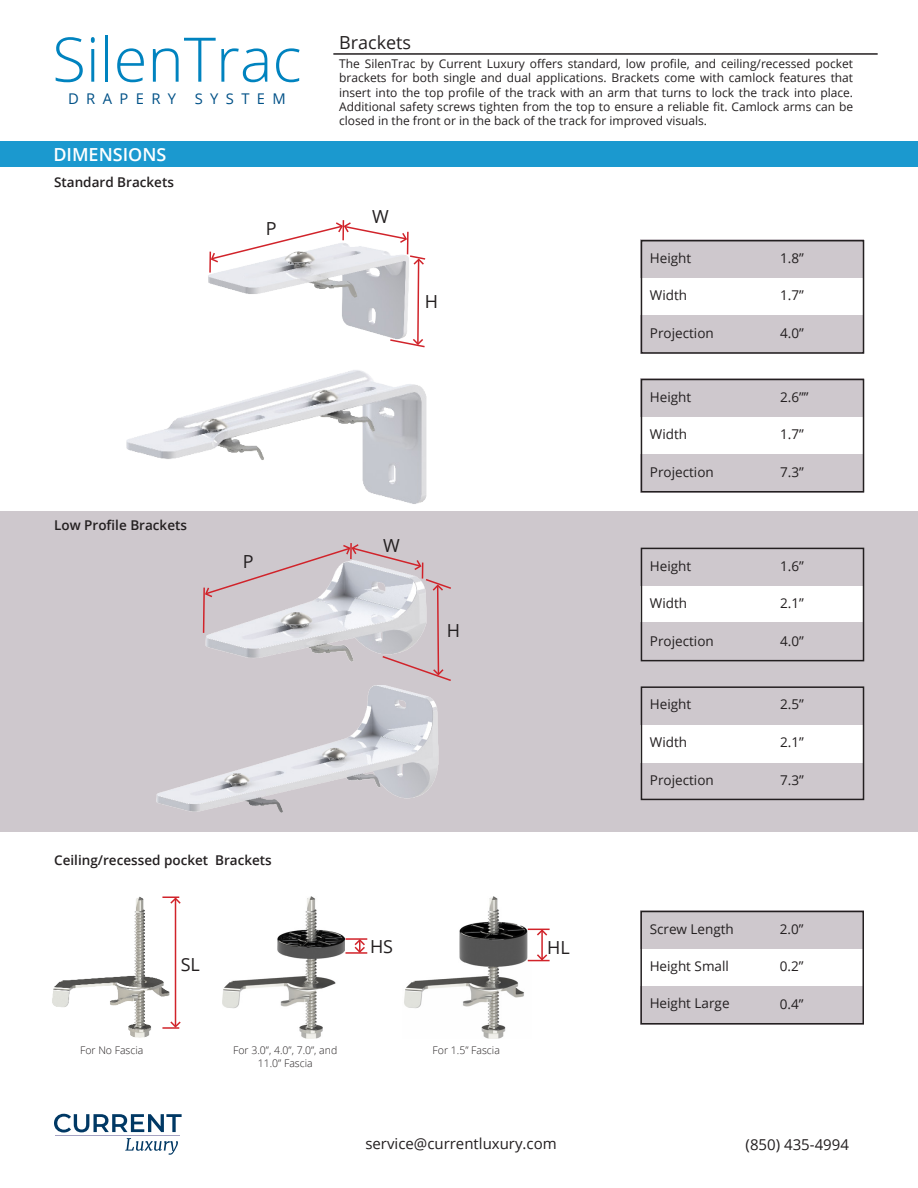
<style>
.page{position:relative;width:918px;height:1188px;background:#fff}
.page>*{position:absolute;margin:0;border:0;box-sizing:border-box;transform-origin:0 0}
.t1{font:300 61.5px "Open Sans";color:#0083bf}
.t2{font:18px "Open Sans";color:#231f20}
.t3{font:600 18px "Open Sans";color:#fff}
.t4{font:15px "Open Sans";color:#231f20}
.t5{font:14.7px "Open Sans";letter-spacing:.5em;color:#005187}
.t6{font:13.5px "Open Sans";color:#231f20}
.t7{font:600 13.5px "Open Sans";color:#231f20}
.t8{font:12px/14.4px "Open Sans";color:#231f20;text-align:justify}
.t9{font:300 10.5px "Open Sans";color:#231f20}
</style>
<div class="page">
<div style="left:0;top:511px;width:918px;height:320px;background:#cec8cd"></div>
<div style="left:0;top:141px;width:918px;height:25px;background:#1b99cf"></div>
<hr style="left:333px;top:53px;width:545px;height:2px;background:#231f20">
<img style="left:156px;top:685px;width:283px;height:128px">
<img style="left:126px;top:370px;width:301px;height:134px">
<img style="left:52px;top:897px;width:118px;height:141px">
<img style="left:222px;top:897px;width:123px;height:142px">
<img style="left:404px;top:897px;width:124px;height:142px">
<div style="left:641px;top:315px;width:223px;height:38px;background:#cec8cd"></div>
<div style="left:641px;top:240px;width:223px;height:38px;background:#cec8cd"></div>
<div style="left:641px;top:240px;width:223px;height:114px;border:2px solid #231f20"></div>
<div style="left:641px;top:454px;width:223px;height:38px;background:#cec8cd"></div>
<div style="left:641px;top:379px;width:223px;height:38px;background:#cec8cd"></div>
<div style="left:641px;top:379px;width:223px;height:113px;border:2px solid #231f20"></div>
<div style="left:640px;top:584px;width:224px;height:38px;background:#fff"></div>
<div style="left:641px;top:548px;width:223px;height:38px;background:#cec8cd"></div>
<div style="left:641px;top:548px;width:223px;height:113px;border:2px solid #231f20"></div>
<div style="left:641px;top:724px;width:223px;height:39px;background:#fff"></div>
<div style="left:641px;top:686px;width:223px;height:114px;border:2px solid #231f20"></div>
<div style="left:640px;top:986px;width:224px;height:38px;background:#cec8cd"></div>
<div style="left:640px;top:911px;width:224px;height:38px;background:#cec8cd"></div>
<div style="left:640px;top:911px;width:224px;height:114px;border:2px solid #231f20"></div>
<hr style="left:345px;top:938px;width:22px;height:2px;background:#d1232a">
<hr style="left:345px;top:952px;width:22px;height:2px;background:#d1232a">
<hr style="left:175px;top:899px;width:1px;height:127px;background:#d1232a">
<hr style="left:342px;top:220px;width:2px;height:20px;background:#d1232a">
<hr style="left:209px;top:252px;width:2px;height:21px;background:#d1232a">
<svg style="left:162px;top:896px;width:19px;height:9px"></svg>
<svg style="left:162px;top:1020px;width:19px;height:9px"></svg>
<svg style="left:353px;top:938px;width:14px;height:16px"></svg>
<svg style="left:210px;top:221px;width:216px;height:127px"></svg>
<svg style="left:202px;top:543px;width:249px;height:138px"></svg>
<hr style="left:541px;top:931px;width:2px;height:29px;background:#d1232a">
<svg style="left:528px;top:928px;width:22px;height:9px"></svg>
<svg style="left:528px;top:953px;width:22px;height:9px"></svg>
<svg style="left:54px;top:1114px;width:128px;height:41px"></svg>
<hr style="left:55px;top:1135px;width:125px;height:1px;background:#a5a2c2">
<p class="t1" style="left:52px;top:17px;width:251px">SilenTrac</p>
<p class="t5" style="left:68px;top:88px;width:110px">DRAPERY</p>
<p class="t5" style="left:195px;top:88px;width:93px">SYSTEM</p>
<p class="t3" style="left:53px;top:142px;width:115px">DIMENSIONS</p>
<p class="t7" style="left:54px;top:173px;width:121px">Standard Brackets</p>
<p class="t2" style="left:266px;top:216px;width:12px">P</p>
<p class="t7" style="left:54px;top:516px;width:134px">Low Profile Brackets</p>
<p class="t2" style="left:243px;top:550px;width:12px">P</p>
<p class="t7" style="left:54px;top:851px;width:219px">Ceiling/recessed pocket Brackets</p>
<p class="t2" style="left:181px;top:952px;width:21px">SL</p>
<p class="t2" style="left:339px;top:30px;width:74px">Brackets</p>
<p class="t8" style="left:339px;top:56px;width:516px">The SilenTrac by Current Luxury offers standard, low profile, and ceiling/recessed pocket brackets for both single and dual applications. Brackets come with camlock features that insert into the top profile of the track with an arm that turns to lock the track into place.<br>Additional safety screws tighten from the top to ensure a reliable fit. Camlock arms can be closed in the front or in the back of the track for improved visuals.</p>
<p class="t2" style="left:372px;top:204px;width:18px">W</p>
<p class="t2" style="left:425px;top:290px;width:15px">H</p>
<p class="t2" style="left:383px;top:533px;width:18px">W</p>
<p class="t2" style="left:447px;top:618px;width:15px">H</p>
<p class="t2" style="left:370px;top:934px;width:25px">HS</p>
<p class="t2" style="left:547px;top:935px;width:24px">HL</p>
<p class="t6" style="left:650px;top:249px;width:43px">Height</p>
<p class="t6" style="left:650px;top:286px;width:39px">Width</p>
<p class="t6" style="left:650px;top:324px;width:65px">Projection</p>
<p class="t6" style="left:650px;top:387px;width:43px">Height</p>
<p class="t6" style="left:650px;top:425px;width:39px">Width</p>
<p class="t6" style="left:650px;top:463px;width:65px">Projection</p>
<p class="t6" style="left:650px;top:556px;width:43px">Height</p>
<p class="t6" style="left:650px;top:594px;width:39px">Width</p>
<p class="t6" style="left:650px;top:632px;width:65px">Projection</p>
<p class="t6" style="left:650px;top:695px;width:43px">Height</p>
<p class="t6" style="left:650px;top:732px;width:39px">Width</p>
<p class="t6" style="left:650px;top:770px;width:65px">Projection</p>
<p class="t6" style="left:780px;top:249px;width:25px">1.8”</p>
<p class="t6" style="left:780px;top:286px;width:25px">1.7”</p>
<p class="t6" style="left:780px;top:324px;width:25px">4.0”</p>
<p class="t6" style="left:780px;top:387px;width:30px">2.6””</p>
<p class="t6" style="left:780px;top:425px;width:25px">1.7”</p>
<p class="t6" style="left:780px;top:463px;width:25px">7.3”</p>
<p class="t6" style="left:780px;top:556px;width:25px">1.6”</p>
<p class="t6" style="left:780px;top:594px;width:25px">2.1”</p>
<p class="t6" style="left:780px;top:632px;width:25px">4.0”</p>
<p class="t6" style="left:780px;top:695px;width:25px">2.5”</p>
<p class="t6" style="left:780px;top:732px;width:25px">2.1”</p>
<p class="t6" style="left:780px;top:770px;width:25px">7.3”</p>
<p class="t6" style="left:650px;top:919px;width:86px">Screw Length</p>
<p class="t6" style="left:780px;top:919px;width:25px">2.0”</p>
<p class="t6" style="left:780px;top:957px;width:25px">0.2”</p>
<p class="t6" style="left:780px;top:995px;width:25px">0.4”</p>
<p class="t6" style="left:650px;top:957px;width:81px">Height Small</p>
<p class="t6" style="left:650px;top:994px;width:81px">Height Large</p>
<p class="t9" style="left:80px;top:1043px;width:65px">For No Fascia</p>
<p class="t9" style="left:233px;top:1043px;width:106px">For 3.0”, 4.0”, 7.0”, and</p>
<p class="t9" style="left:433px;top:1043px;width:69px">For 1.5” Fascia</p>
<p class="t9" style="left:258px;top:1056px;width:57px">11.0” Fascia</p>
<p class="t4" style="left:365px;top:1133px;width:193px">service@currentluxury.com</p>
<p class="t4" style="left:746px;top:1134px;width:105px">(850) 435-4994</p>
</div>
